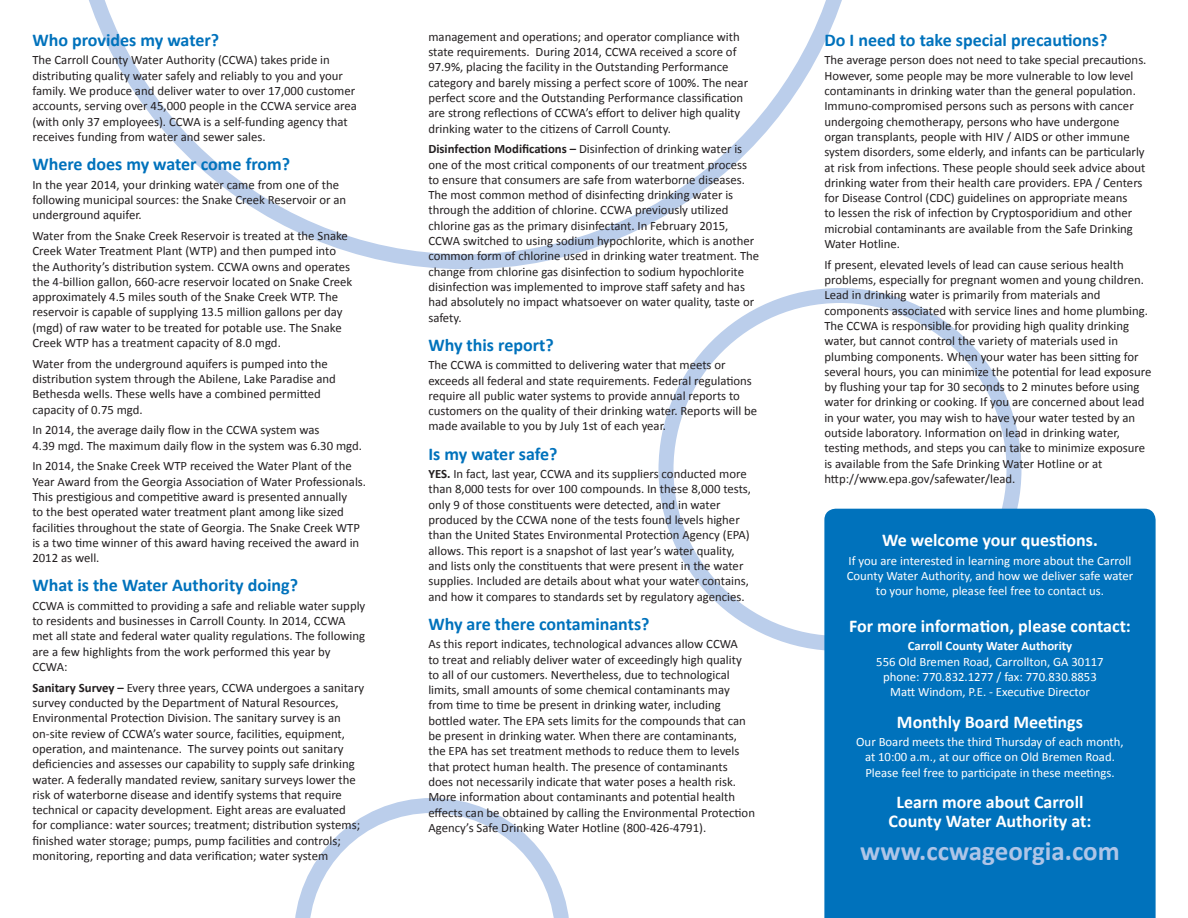
<style>
.page{position:relative;width:1188px;height:918px;background:#fff}
.page>*{position:absolute;margin:0;border:0;box-sizing:border-box;transform-origin:0 0}
.t1{font:700 27px "Calibri";color:#aec5e7}
.t2{font:700 18px "Calibri";color:#0072bc}
.t3{font:700 18px/19.5px "Calibri";color:#fff;text-align:center}
.t4{font:12.75px/15.3px "Calibri";color:#231f20}
.t5{font:12.75px/15.3px "Calibri";color:#fff;text-align:center}
.t6{font:700 12.75px "Calibri";color:#fff}
.s1{font-weight:700}
</style>
<div class="page">
<svg style="left:295px;top:798px;width:274px;height:120px"></svg>
<div style="left:658px;top:288px;width:364px;height:363px;border:15px solid #bbceeb;border-radius:50%"></div>
<svg style="left:89px;top:0;width:753px;height:269px"></svg>
<div style="left:824px;top:509px;width:332px;height:409px;background:#0072bc"></div>
<h2 class="t2" style="left:32px;top:28px;width:188px">Who provides my water?</h2>
<p class="t4" style="left:32px;top:53px;width:326px">The Carroll County Water Authority (CCWA) takes pride in distributing quality water safely and reliably to you and your family. We produce and deliver water to over 17,000 customer accounts, serving over 45,000 people in the CCWA service area (with only 37 employees). CCWA is a self-funding agency that receives funding from water and sewer sales.</p>
<h2 class="t2" style="left:32px;top:153px;width:259px">Where does my water come from?</h2>
<p class="t4" style="left:32px;top:177px;width:315px">In the year 2014, your drinking water came from one of the following municipal sources: the Snake Creek Reservoir or an underground aquifer.</p>
<p class="t4" style="left:32px;top:228px;width:322px">Water from the Snake Creek Reservoir is treated at the Snake Creek Water Treatment Plant (WTP) and then pumped into the Authority’s distribution system. CCWA owns and operates the 4-billion gallon, 660-acre reservoir located on Snake Creek approximately 4.5 miles south of the Snake Creek WTP. The reservoir is capable of supplying 13.5 million gallons per day (mgd) of raw water to be treated for potable use. The Snake Creek WTP has a treatment capacity of 8.0 mgd.</p>
<p class="t4" style="left:32px;top:356px;width:305px">Water from the underground aquifers is pumped into the distribution system through the Abilene, Lake Paradise and Bethesda wells. These wells have a combined permitted capacity of 0.75 mgd.</p>
<p class="t4" style="left:32px;top:423px;width:331px">In 2014, the average daily flow in the CCWA system was<br>4.39 mgd. The maximum daily flow in the system was 6.30 mgd.</p>
<p class="t4" style="left:32px;top:459px;width:335px">In 2014, the Snake Creek WTP received the Water Plant of the Year Award from the Georgia Association of Water Professionals.<br>This prestigious and competitive award is presented annually<br>to the best operated water treatment plant among like sized facilities throughout the state of Georgia. The Snake Creek WTP is a two time winner of this award having received the award in 2012 as well.</p>
<h2 class="t2" style="left:32px;top:574px;width:267px">What is the Water Authority doing?</h2>
<p class="t4" style="left:32px;top:598px;width:335px">CCWA is committed to providing a safe and reliable water supply to residents and businesses in Carroll County. In 2014, CCWA met all state and federal water quality regulations. The following are a few highlights from the work performed this year by CCWA:</p>
<p class="t4" style="left:32px;top:680px;width:333px"><span class="s1">Sanitary Survey –</span> Every three years, CCWA undergoes a sanitary survey conducted by the Department of Natural Resources, Environmental Protection Division. The sanitary survey is an on-site review of CCWA’s water source, facilities, equipment, operation, and maintenance. The survey points out sanitary deficiencies and assesses our capability to supply safe drinking water. A federally mandated review, sanitary surveys lower the risk of waterborne disease and identify systems that require technical or capacity development. Eight areas are evaluated<br>for compliance: water sources; treatment; distribution systems; finished water storage; pumps, pump facilities and controls; monitoring, reporting and data verification; water system</p>
<p class="t4" style="left:428px;top:29px;width:321px">management and operations; and operator compliance with state requirements. During 2014, CCWA received a score of 97.9%, placing the facility in the Outstanding Performance category and barely missing a perfect score of 100%. The near perfect score and the Outstanding Performance classification are strong reflections of CCWA’s effort to deliver high quality drinking water to the citizens of Carroll County.</p>
<p class="t4" style="left:428px;top:141px;width:332px"><span class="s1">Disinfection Modifications –</span> Disinfection of drinking water is one of the most critical components of our treatment process to ensure that consumers are safe from waterborne diseases.<br>The most common method of disinfecting drinking water is through the addition of chlorine. CCWA previously utilized chlorine gas as the primary disinfectant. In February 2015, CCWA switched to using sodium hypochlorite, which is another common form of chlorine used in drinking water treatment. The change from chlorine gas disinfection to sodium hypochlorite disinfection was implemented to improve staff safety and has had absolutely no impact whatsoever on water quality, taste or safety.</p>
<h2 class="t2" style="left:428px;top:333px;width:127px">Why this report?</h2>
<p class="t4" style="left:428px;top:357px;width:330px">The CCWA is committed to delivering water that meets or exceeds all federal and state requirements. Federal regulations require all public water systems to provide annual reports to customers on the quality of their drinking water. Reports will be made available to you by July 1st of each year.</p>
<h2 class="t2" style="left:428px;top:442px;width:131px">Is my water safe?</h2>
<p class="t4" style="left:428px;top:466px;width:324px"><span class="s1">YES.</span> In fact, last year, CCWA and its suppliers conducted more than 8,000 tests for over 100 compounds. In these 8,000 tests, only 9 of those constituents were detected, and in water produced by the CCWA none of the tests found levels higher than the United States Environmental Protection Agency (EPA) allows. This report is a snapshot of last year’s water quality, and lists only the constituents that were present in the water supplies. Included are details about what your water contains, and how it compares to standards set by regulatory agencies.</p>
<h2 class="t2" style="left:428px;top:612px;width:223px">Why are there contaminants?</h2>
<p class="t4" style="left:428px;top:636px;width:328px">As this report indicates, technological advances allow CCWA<br>to treat and reliably deliver water of exceedingly high quality to all of our customers. Nevertheless, due to technological limits, small amounts of some chemical contaminants may from time to time be present in drinking water, including bottled water. The EPA sets limits for the compounds that can be present in drinking water. When there are contaminants, the EPA has set treatment methods to reduce them to levels that protect human health. The presence of contaminants does not necessarily indicate that water poses a health risk.<br>More information about contaminants and potential health effects can be obtained by calling the Environmental Protection Agency’s Safe Drinking Water Hotline (800-426-4791).</p>
<h2 class="t2" style="left:824px;top:28px;width:285px">Do I need to take special precautions?</h2>
<p class="t4" style="left:824px;top:53px;width:324px">The average person does not need to take special precautions.<br>However, some people may be more vulnerable to low level contaminants in drinking water than the general population.<br>Immuno-compromised persons such as persons with cancer undergoing chemotherapy, persons who have undergone organ transplants, people with HIV / AIDS or other immune system disorders, some elderly, and infants can be particularly at risk from infections. These people should seek advice about drinking water from their health care providers. EPA / Centers for Disease Control (CDC) guidelines on appropriate means<br>to lessen the risk of infection by Cryptosporidium and other microbial contaminants are available from the Safe Drinking Water Hotline.</p>
<p class="t4" style="left:824px;top:257px;width:329px">If present, elevated levels of lead can cause serious health problems, especially for pregnant women and young children.<br>Lead in drinking water is primarily from materials and components associated with service lines and home plumbing.<br>The CCWA is responsible for providing high quality drinking water, but cannot control the variety of materials used in plumbing components. When your water has been sitting for several hours, you can minimize the potential for lead exposure by flushing your tap for 30 seconds to 2 minutes before using water for drinking or cooking. If you are concerned about lead in your water, you may wish to have your water tested by an outside laboratory. Information on lead in drinking water, testing methods, and steps you can take to minimize exposure is available from the Safe Drinking Water Hotline or at http://www.epa.gov/safewater/lead.</p>
<h2 class="t3" style="left:882px;top:530px;width:217px">We welcome your questions.</h2>
<p class="t5" style="left:847px;top:553px;width:288px">If you are interested in learning more about the Carroll<br>County Water Authority, and how we deliver safe water to your home, please feel free to contact us.</p>
<h2 class="t3" style="left:849px;top:616px;width:283px">For more information, please contact:</h2>
<p class="t6" style="left:908px;top:638px;width:166px">Carroll County Water Authority</p>
<p class="t5" style="left:876px;top:654px;width:229px">556 Old Bremen Road, Carrollton, GA 30117 phone: 770.832.1277 / fax: 770.830.8853<br>Matt Windom, P.E. - Executive Director</p>
<h2 class="t3" style="left:897px;top:712px;width:188px">Monthly Board Meetings</h2>
<p class="t5" style="left:856px;top:734px;width:269px">Our Board meets the third Thursday of each month, at 10:00 a.m., at our office on Old Bremen Road.<br>Please feel free to participate in these meetings.</p>
<h2 class="t3" style="left:889px;top:792px;width:204px">Learn more about Carroll<br>County Water Authority at:</h2>
<h1 class="t1" style="left:860px;top:834px;width:261px">www.ccwageorgia.com</h1>
</div>
